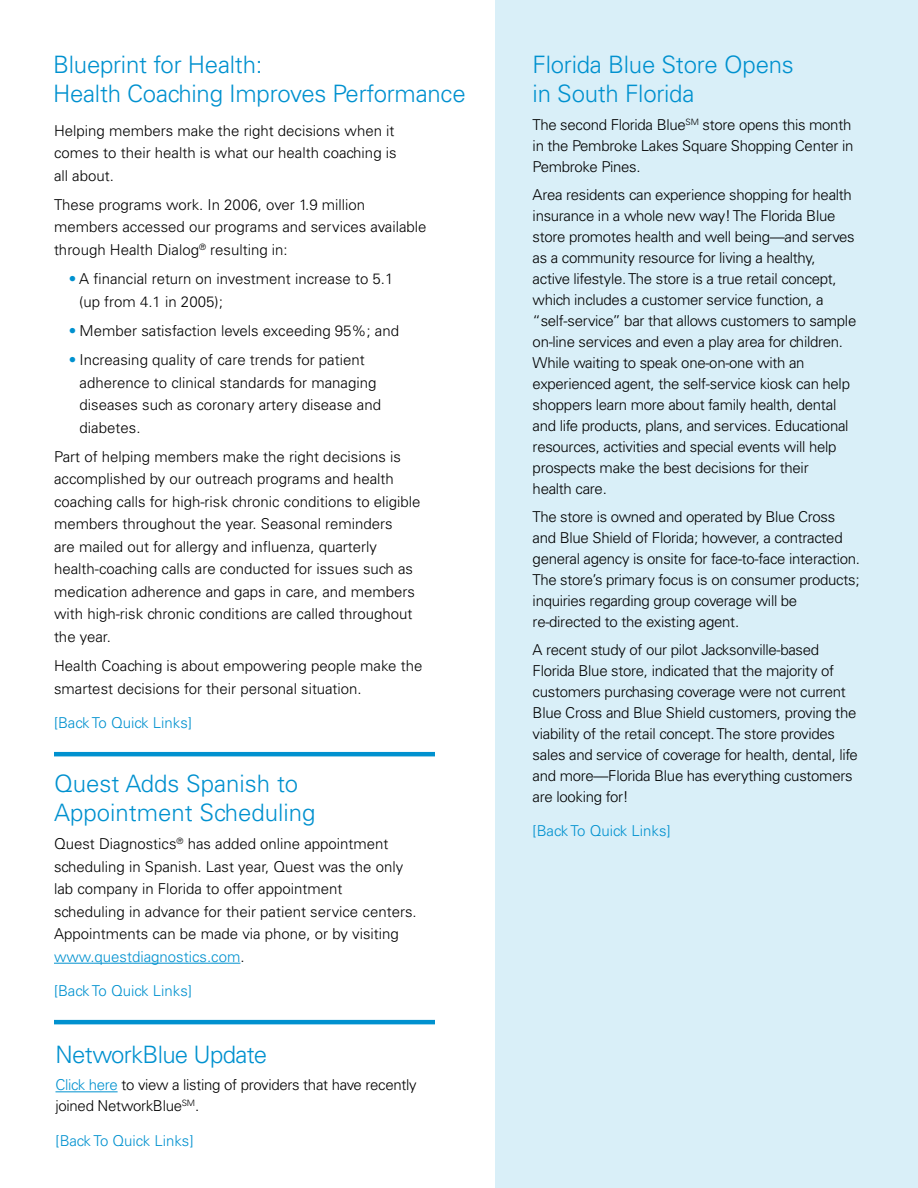
<style>
.page{position:relative;width:918px;height:1188px;background:#fff}
.page>*{position:absolute;margin:0;border:0;box-sizing:border-box;transform-origin:0 0}
.t1{font:300 24px/28.5px "Univers";letter-spacing:-.01em;color:#0091cf}
.t2{font:300 24px "Univers";letter-spacing:-.03em;color:#0091cf}
.t3{font:300 15px/21px "Univers";letter-spacing:-.02em;color:#000}
.t4{font:300 15px/22.5px "Univers";color:#000}
.t5{font:300 15px "Univers";color:#0091cf}
.s1{color:#0091cf}
</style>
<div class="page">
<hr style="left:54px;top:752px;width:381px;height:4px;background:#0091cf">
<hr style="left:54px;top:963px;width:186px;height:1px;background:#0091cf">
<hr style="left:56px;top:1091px;width:62px;height:1px;background:#0091cf">
<hr style="left:54px;top:1020px;width:381px;height:4px;background:#0091cf">
<div style="left:496px;top:0;width:422px;height:1188px;background:#d9eff8"></div>
<h1 class="t1" style="left:53px;top:50px;width:414px">Blueprint for Health:<br>Health Coaching Improves Performance</h1>
<p class="t4" style="left:54px;top:119px;width:344px">Helping members make the right decisions when it comes to their health is what our health coaching is all about.</p>
<p class="t4" style="left:54px;top:193px;width:374px">These programs work. In 2006, over 1.9 million members accessed our programs and services available through Health Dialog<sup>®</sup> resulting in:</p>
<p class="t4" style="left:79px;top:268px;width:316px;text-indent:-10px"><span class="s1">•</span> A financial return on investment increase to 5.1 (up from 4.1 in 2005);</p>
<p class="t4" style="left:69px;top:319px;width:332px"><span class="s1">•</span> Member satisfaction levels exceeding 95%; and</p>
<p class="t4" style="left:80px;top:349px;width:303px;text-indent:-11px"><span class="s1">•</span> Increasing quality of care trends for patient adherence to clinical standards for managing diseases such as coronary artery disease and diabetes.</p>
<p class="t4" style="left:54px;top:445px;width:368px">Part of helping members make the right decisions is accomplished by our outreach programs and health coaching calls for high-risk chronic conditions to eligible members throughout the year. Seasonal reminders<br>are mailed out for allergy and influenza, quarterly health-coaching calls are conducted for issues such as medication adherence and gaps in care, and members with high-risk chronic conditions are called throughout the year.</p>
<p class="t4" style="left:54px;top:655px;width:370px">Health Coaching is about empowering people make the smartest decisions for their personal situation.</p>
<p class="t5" style="left:54px;top:714px;width:140px">[Back To Quick Links]</p>
<h1 class="t1" style="left:54px;top:769px;width:263px">Quest Adds Spanish to<br>Appointment Scheduling</h1>
<p class="t4" style="left:54px;top:833px;width:364px">Quest Diagnostics<sup>®</sup> has added online appointment scheduling in Spanish. Last year, Quest was the only lab company in Florida to offer appointment scheduling in advance for their patient service centers.<br>Appointments can be made via phone, or by visiting <span class="s1">www.questdiagnostics.com</span>.</p>
<p class="t5" style="left:54px;top:982px;width:140px">[Back To Quick Links]</p>
<h1 class="t2" style="left:56px;top:1040px;width:213px">NetworkBlue Update</h1>
<p class="t3" style="left:56px;top:1075px;width:363px"><span class="s1">Click here</span> to view a listing of providers that have recently joined NetworkBlue<sup>SM</sup>.</p>
<p class="t5" style="left:56px;top:1131px;width:140px">[Back To Quick Links]</p>
<h1 class="t1" style="left:533px;top:50px;width:263px">Florida Blue Store Opens in South Florida</h1>
<p class="t3" style="left:533px;top:115px;width:322px">The second Florida Blue<sup>SM</sup> store opens this month in the Pembroke Lakes Square Shopping Center in<br>Pembroke Pines.</p>
<p class="t3" style="left:533px;top:184px;width:325px">Area residents can experience shopping for health insurance in a whole new way! The Florida Blue store promotes health and well being—and serves as a community resource for living a healthy, active lifestyle. The store is a true retail concept, which includes a customer service function, a “self-service” bar that allows customers to sample on-line services and even a play area for children.<br>While waiting to speak one-on-one with an experienced agent, the self-service kiosk can help shoppers learn more about family health, dental and life products, plans, and services. Educational resources, activities and special events will help prospects make the best decisions for their<br>health care.</p>
<p class="t3" style="left:533px;top:506px;width:329px">The store is owned and operated by Blue Cross and Blue Shield of Florida; however, a contracted general agency is onsite for face-to-face interaction.<br>The store’s primary focus is on consumer products; inquiries regarding group coverage will be re-directed to the existing agent.</p>
<p class="t3" style="left:533px;top:639px;width:327px">A recent study of our pilot Jacksonville-based Florida Blue store, indicated that the majority of customers purchasing coverage were not current Blue Cross and Blue Shield customers, proving the viability of the retail concept. The store provides sales and service of coverage for health, dental, life and more—Florida Blue has everything customers are looking for!</p>
<p class="t5" style="left:533px;top:822px;width:140px">[Back To Quick Links]</p>
</div>
